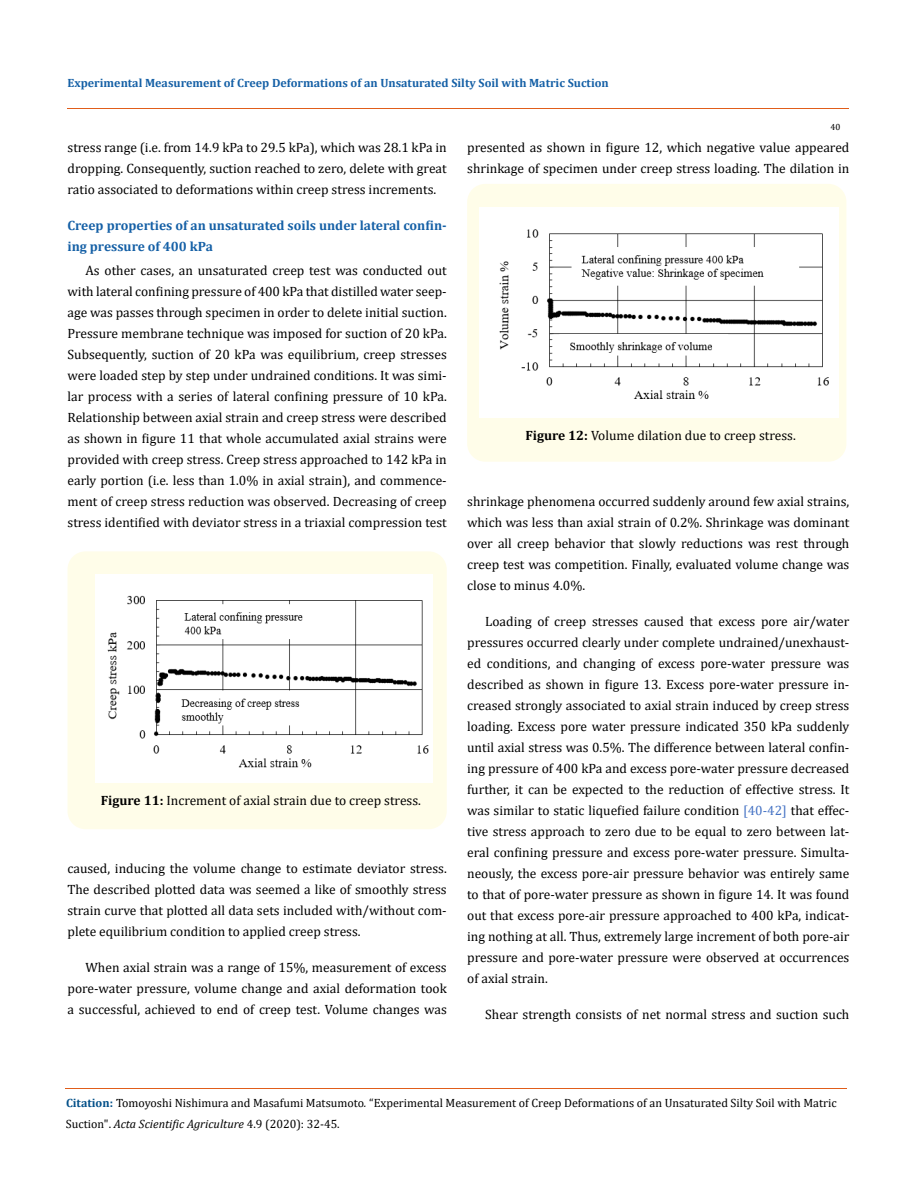
<style>
.page{position:relative;width:917px;height:1188px;background:#fff}
.page>*{position:absolute;margin:0;border:0;box-sizing:border-box;transform-origin:0 0}
.t1{font:13.5px/21px "Cambria";color:#000;text-align:justify}
.t2{font:700 13.5px/21px "Cambria";color:#1560a6}
.t3{font:12px/21px "Cambria";color:#000}
.t4{font:700 12px "Cambria";color:#1560a6}
.t5{font:9px "Cambria";color:#000}
.s1{font-weight:700}
.s2{color:#4472c4}
.s3{font-weight:700;color:#035089}
.s4{font-style:italic}
</style>
<div class="page">
<hr style="left:67px;top:109px;width:782px;height:1px;background:#e05d1a">
<div style="left:67px;top:551px;width:380px;height:278px;background:#fffde9;border-radius:18px"></div>
<img style="left:95px;top:574px;width:337px;height:209px">
<hr style="left:65px;top:1088px;width:781px;height:1px;background:#e05d1a">
<div style="left:467px;top:184px;width:379px;height:278px;background:#fffde9;border-radius:18px"></div>
<img style="left:479px;top:208px;width:359px;height:209px">
<p class="t4" style="left:68px;top:75px;width:543px">Experimental Measurement of Creep Deformations of an Unsaturated Silty Soil with Matric Suction</p>
<p class="t5" style="left:830px;top:122px;width:11px">40</p>
<p class="t1" style="left:68px;top:136px;width:381px">stress range (i.e. from 14.9 kPa to 29.5 kPa), which was 28.1 kPa in dropping. Consequently, suction reached to zero, delete with great ratio associated to deformations within creep stress increments.</p>
<p class="t2" style="left:68px;top:214px;width:381px">Creep properties of an unsaturated soils under lateral confin&shy;ing pressure of 400 kPa</p>
<p class="t1" style="left:68px;top:259px;width:381px;text-indent:18px">As other cases, an unsaturated creep test was conducted out with lateral confining pressure of 400 kPa that distilled water seep&shy;age was passes through specimen in order to delete initial suction.<br>Pressure membrane technique was imposed for suction of 20 kPa.<br>Subsequently, suction of 20 kPa was equilibrium, creep stresses were loaded step by step under undrained conditions. It was simi&shy;lar process with a series of lateral confining pressure of 10 kPa.<br>Relationship between axial strain and creep stress were described as shown in figure 11 that whole accumulated axial strains were provided with creep stress. Creep stress approached to 142 kPa in early portion (i.e. less than 1.0% in axial strain), and commence&shy;ment of creep stress reduction was observed. Decreasing of creep stress identified with deviator stress in a triaxial compression test</p>
<p class="t1" style="left:101px;top:790px;width:322px"><span class="s1">Figure 11:</span> Increment of axial strain due to creep stress.</p>
<p class="t1" style="left:67px;top:858px;width:381px">caused, inducing the volume change to estimate deviator stress.<br>The described plotted data was seemed a like of smoothly stress strain curve that plotted all data sets included with/without com&shy;plete equilibrium condition to applied creep stress.</p>
<p class="t1" style="left:67px;top:957px;width:381px;text-indent:18px">When axial strain was a range of 15%, measurement of excess pore-water pressure, volume change and axial deformation took a successful, achieved to end of creep test. Volume changes was</p>
<p class="t1" style="left:467px;top:136px;width:384px">presented as shown in figure 12, which negative value appeared shrinkage of specimen under creep stress loading. The dilation in</p>
<p class="t1" style="left:525px;top:425px;width:272px"><span class="s1">Figure 12:</span> Volume dilation due to creep stress.</p>
<p class="t1" style="left:467px;top:491px;width:384px">shrinkage phenomena occurred suddenly around few axial strains, which was less than axial strain of 0.2%. Shrinkage was dominant over all creep behavior that slowly reductions was rest through creep test was competition. Finally, evaluated volume change was close to minus 4.0%.</p>
<p class="t1" style="left:467px;top:611px;width:384px;text-indent:18px">Loading of creep stresses caused that excess pore air/water pressures occurred clearly under complete undrained/unexhaust&shy;ed conditions, and changing of excess pore-water pressure was described as shown in figure 13. Excess pore-water pressure in&shy;creased strongly associated to axial strain induced by creep stress loading. Excess pore water pressure indicated 350 kPa suddenly until axial stress was 0.5%. The difference between lateral confin&shy;ing pressure of 400 kPa and excess pore-water pressure decreased further, it can be expected to the reduction of effective stress. It was similar to static liquefied failure condition <span class="s2">[40-42]</span> that effec&shy;tive stress approach to zero due to be equal to zero between lat&shy;eral confining pressure and excess pore-water pressure. Simulta&shy;neously, the excess pore-air pressure behavior was entirely same to that of pore-water pressure as shown in figure 14. It was found out that excess pore-air pressure approached to 400 kPa, indicat&shy;ing nothing at all. Thus, extremely large increment of both pore-air pressure and pore-water pressure were observed at occurrences of axial strain.</p>
<p class="t1" style="left:485px;top:1004px;width:366px">Shear strength consists of net normal stress and suction such</p>
<p class="t3" style="left:66px;top:1092px;width:772px"><span class="s3">Citation:</span> Tomoyoshi Nishimura and Masafumi Matsumoto<span class="s4">.</span> “Experimental Measurement of Creep Deformations of an Unsaturated Silty Soil with Matric<br>Suction". <span class="s4">Acta Scientific Agriculture</span> 4.9 (2020): 32-45.</p>
</div>
